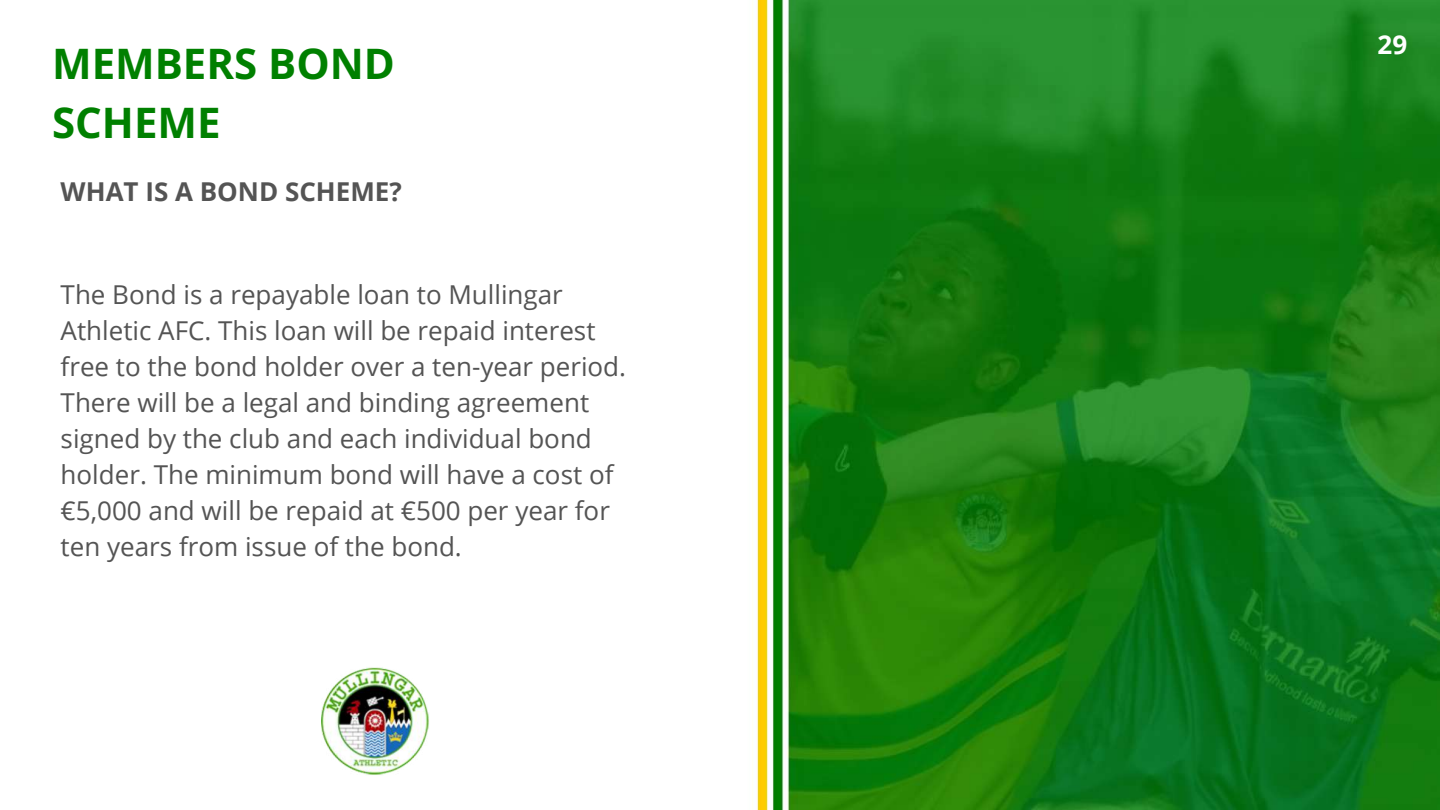
<style>
.page{position:relative;width:1440px;height:810px;background:#fff}
.page>*{position:absolute;margin:0;border:0;box-sizing:border-box;transform-origin:0 0}
.t1{font:700 42px/58.5px "Open Sans";color:#008000}
.t2{font:26px/36px "Open Sans";color:#545454}
.t3{font:700 26px "Open Sans";color:#545454}
.t4{font:700 26px "Open Sans";color:#fff}
</style>
<div class="page">
<img style="left:321px;top:0;width:1119px;height:810px">
<img style="left:322px;top:666px;width:107px;height:110px">
<h1 class="t1" style="left:52px;top:34px;width:344px">MEMBERS BOND<br>SCHEME</h1>
<p class="t3" style="left:61px;top:174px;width:343px">WHAT IS A BOND SCHEME?</p>
<p class="t2" style="left:61px;top:276px;width:567px">The Bond is a repayable loan to Mullingar Athletic AFC. This loan will be repaid interest free to the bond holder over a ten-year period.<br>There will be a legal and binding agreement signed by the club and each individual bond holder. The minimum bond will have a cost of €5,000 and will be repaid at €500 per year for ten years from issue of the bond.</p>
<p class="t4" style="left:1378px;top:27px;width:31px">29</p>
</div>
